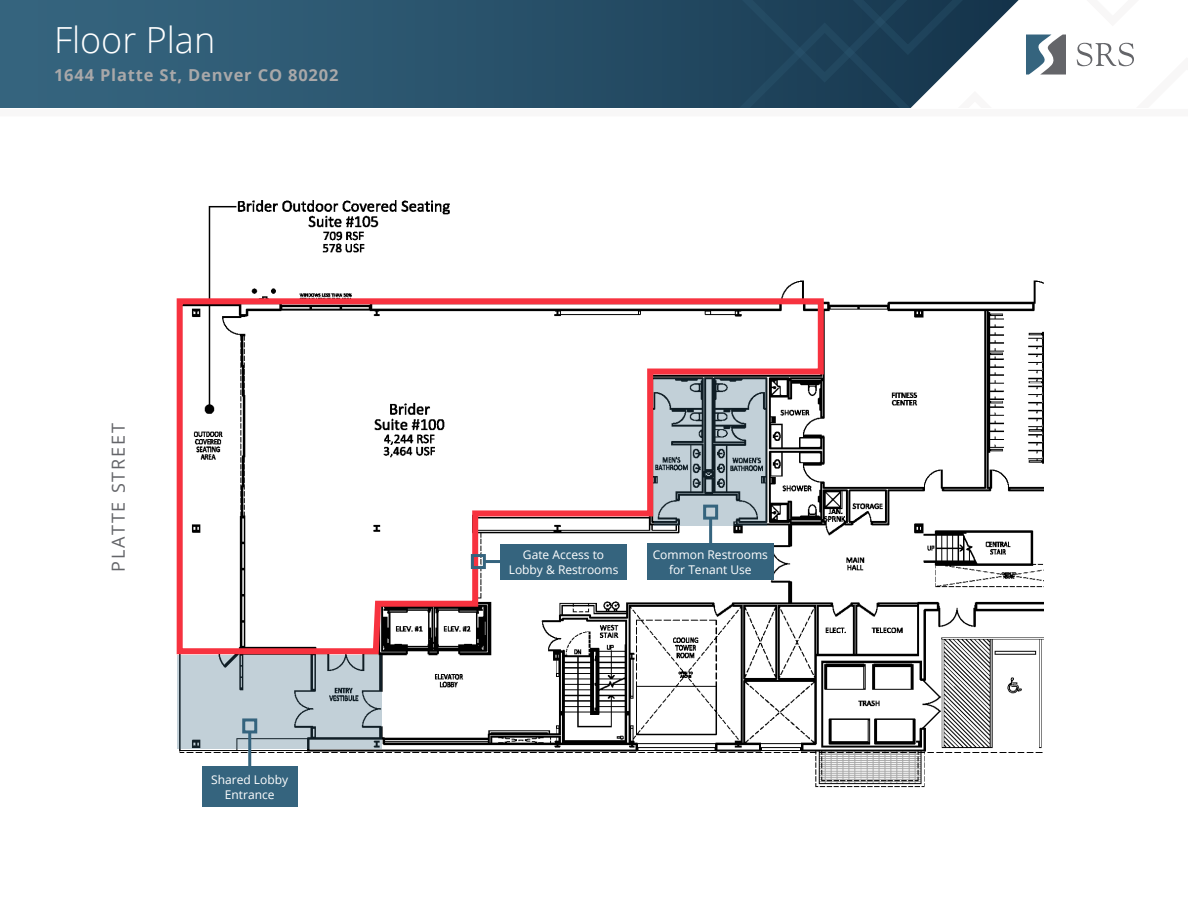
<style>
.page{position:relative;width:1188px;height:918px;background:#fff}
.page>*{position:absolute;margin:0;border:0;box-sizing:border-box;transform-origin:0 0}
.t1{font:300 36px "Open Sans";color:#fff}
.t2{font:18px "Open Sans";letter-spacing:.1em;color:#646569}
.t3{font:700 16.5px "Open Sans";letter-spacing:.05em;color:#a9a8a9}
.t4{font:12px/15px "Open Sans";color:#fff;text-align:center}
</style>
<div class="page">
<svg style="left:0;top:0;width:681px;height:108px;background:#2c5771"></svg>
<svg style="left:711px;top:0;width:423px;height:108px"></svg>
<div style="left:0;top:109px;width:1188px;height:7px;background:#f8f7f7"></div>
<img style="left:177px;top:200px;width:867px;height:588px">
<svg style="left:176px;top:295px;width:651px;height:362px"></svg>
<svg style="left:177px;top:655px;width:205px;height:93px;background:#b3c1c9"></svg>
<hr style="left:248px;top:732px;width:3px;height:61px;background:#35647e">
<div style="left:242px;top:718px;width:15px;height:15px;border:3px solid #35647e"></div>
<div style="left:202px;top:767px;width:96px;height:40px;background:#35647e"></div>
<hr style="left:484px;top:560px;width:61px;height:3px;background:#35647e">
<div style="left:471px;top:554px;width:15px;height:15px;border:3px solid #35647e"></div>
<div style="left:500px;top:544px;width:127px;height:36px;background:#35647e"></div>
<svg style="left:654px;top:378px;width:113px;height:147px;background:#96a4ac"></svg>
<hr style="left:709px;top:518px;width:3px;height:61px;background:#35647e">
<div style="left:703px;top:505px;width:15px;height:15px;border:3px solid #35647e"></div>
<div style="left:647px;top:543px;width:127px;height:37px;background:#35647e"></div>
<h1 class="t1" style="left:54px;top:15px;width:163px">Floor Plan</h1>
<h3 class="t3" style="left:54px;top:63px;width:286px">1644 Platte St, Denver CO 80202</h3>
<h2 class="t2" style="left:106px;top:572px;width:150px;rotate:-90deg">PLATTE STREET</h2>
<p class="t4" style="left:211px;top:772px;width:78px">Shared Lobby<br>Entrance</p>
<p class="t4" style="left:509px;top:547px;width:111px">Gate Access to<br>Lobby &amp; Restrooms</p>
<p class="t4" style="left:653px;top:547px;width:117px">Common Restrooms for Tenant Use</p>
</div>
